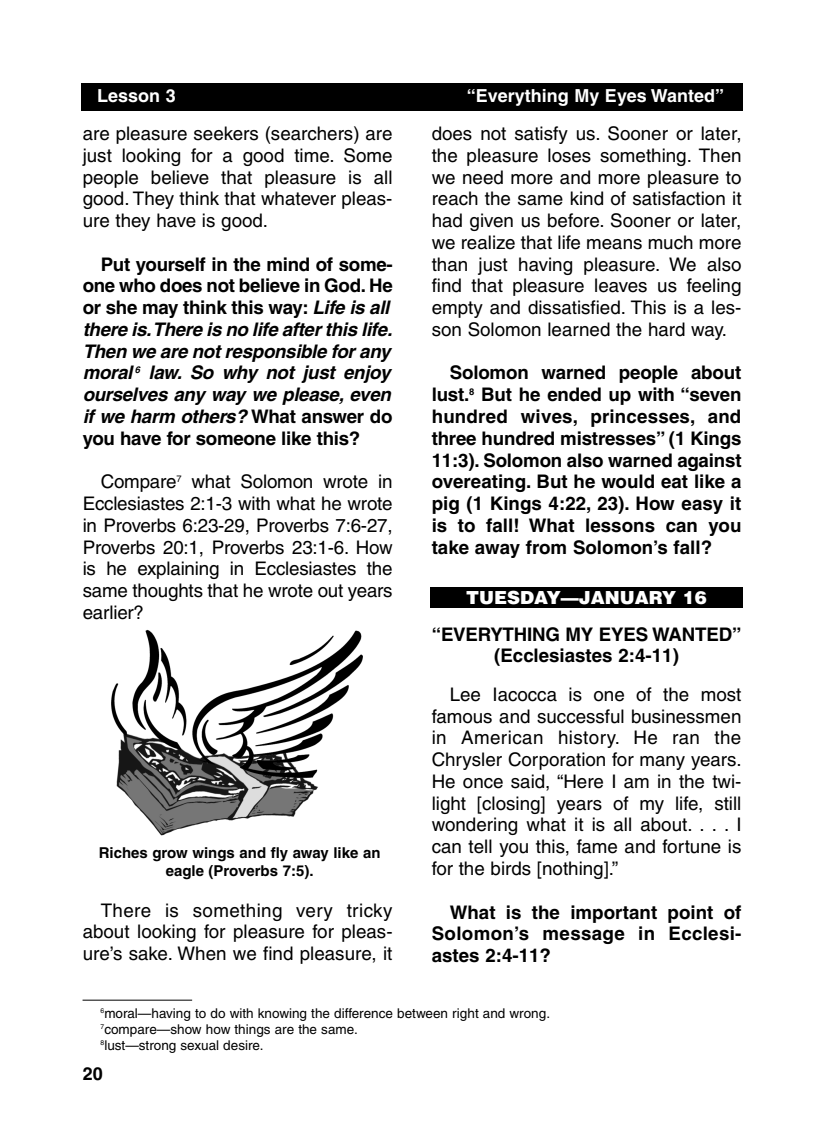
<style>
.page{position:relative;width:824px;height:1148px;background:#fff}
.page>*{position:absolute;margin:0;border:0;box-sizing:border-box;transform-origin:0 0}
.t1{font:18.75px/21.8px "Helvetica";color:#000;text-align:justify}
.t2{font:700 18.75px/21.8px "Helvetica";color:#000;text-align:justify}
.t3{font:italic 700 18.75px/21.8px "Helvetica";letter-spacing:-.015em;color:#000}
.t4{font:700 18px "Helvetica";color:#fff}
.t5{font:900 18px "Helvetica";color:#fff}
.t6{font:700 18px "Helvetica";color:#000}
.t7{font:700 15px/18px "Helvetica";color:#000;text-align:center}
.t8{font:13.5px/15.8px "Helvetica";color:#000}
.s1{font-style:normal}
</style>
<div class="page">
<div style="left:81px;top:84px;width:661px;height:27px;background:#000"></div>
<div style="left:430px;top:587px;width:312px;height:21px;background:#000"></div>
<hr style="left:82px;top:999px;width:110px;height:1px;background:#000">
<img style="left:111px;top:629px;width:252px;height:207px">
<p class="t4" style="left:97px;top:89px;width:80px">Lesson 3</p>
<p class="t4" style="left:466px;top:89px;width:259px">“Everything My Eyes Wanted”</p>
<p class="t1" style="left:83px;top:124px;width:311px">are pleasure seekers (searchers) are just looking for a good time. Some people believe that pleasure is all good. They think that whatever pleas&shy;ure they have is good.</p>
<p class="t3" style="left:83px;top:255px;width:311px;text-indent:18px"><span class="s1">Put yourself in the mind of some&shy;one who does not believe in God. He or she may think this way:</span> Life is all there is.There is no life after this life.<br>Then we are not responsible for any moral <sup>6</sup> law. So why not just enjoy ourselves any way we please, even if we harm others? <span class="s1">What answer do you have for someone like this?</span></p>
<p class="t1" style="left:83px;top:472px;width:311px;text-indent:18px">Compare<sup>7</sup> what Solomon wrote in Ecclesiastes 2:1-3 with what he wrote in Proverbs 6:23-29, Proverbs 7:6-27, Proverbs 20:1, Proverbs 23:1-6. How is he explaining in Ecclesiastes the same thoughts that he wrote out years earlier?</p>
<p class="t7" style="left:99px;top:844px;width:283px">Riches grow wings and fly away like an eagle (Proverbs 7:5).</p>
<p class="t1" style="left:83px;top:901px;width:311px;text-indent:18px">There is something very tricky about looking for pleasure for pleas&shy;ure’s sake. When we find pleasure, it</p>
<p class="t1" style="left:431px;top:124px;width:311px">does not satisfy us. Sooner or later, the pleasure loses something. Then we need more and more pleasure to reach the same kind of satisfaction it had given us before. Sooner or later, we realize that life means much more than just having pleasure. We also find that pleasure leaves us feeling empty and dissatisfied. This is a les&shy;son Solomon learned the hard way.</p>
<p class="t2" style="left:431px;top:363px;width:311px;text-indent:18px">Solomon warned people about lust.<sup>8</sup> But he ended up with “seven hundred wives, princesses, and three hundred mistresses” (1 Kings 11:3). Solomon also warned against overeating. But he would eat like a pig (1 Kings 4:22, 23). How easy it is to fall! What lessons can you take away from Solomon’s fall?</p>
<p class="t5" style="left:466px;top:587px;width:242px">TUESDAY—JANUARY 16</p>
<p class="t2" style="left:432px;top:624px;width:311px;text-align:center">“EVERYTHING MY EYES WANTED” (Ecclesiastes 2:4-11)</p>
<p class="t1" style="left:431px;top:685px;width:311px;text-indent:18px">Lee Iacocca is one of the most famous and successful businessmen in American history. He ran the Chrysler Corporation for many years.<br>He once said, “Here I am in the twi&shy;light [closing] years of my life, still wondering what it is all about. . . . I can tell you this, fame and fortune is for the birds [nothing].”</p>
<p class="t2" style="left:431px;top:902px;width:311px;text-indent:18px">What is the important point of Solomon’s message in Ecclesi&shy;astes 2:4-11?</p>
<p class="t8" style="left:101px;top:1006px;width:451px"><sup>6</sup>moral—having to do with knowing the difference between right and wrong.<br><sup>7</sup>compare—show how things are the same.<br><sup>8</sup>lust—strong sexual desire.</p>
<p class="t6" style="left:83px;top:1066px;width:22px">20</p>
</div>
